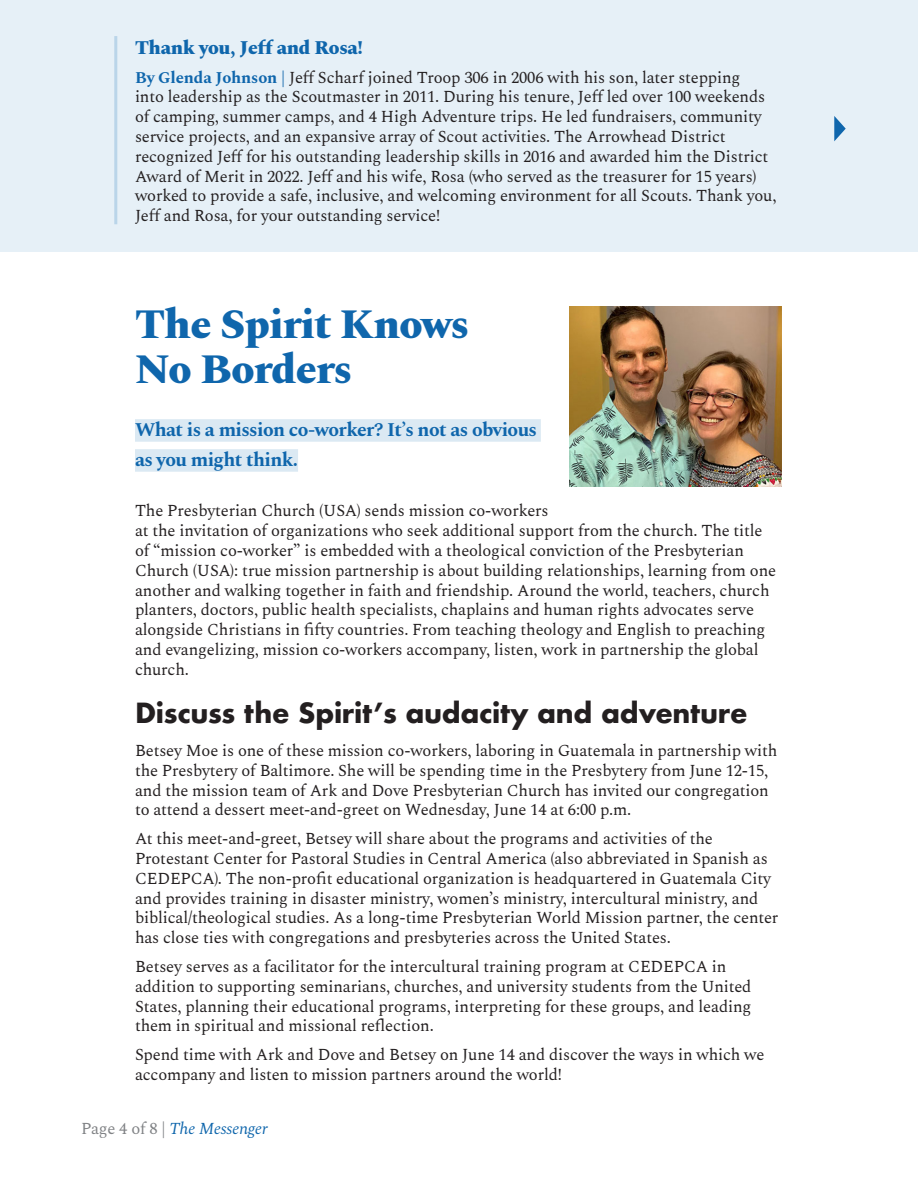
<style>
.page{position:relative;width:918px;height:1188px;background:#fff}
.page>*{position:absolute;margin:0;border:0;box-sizing:border-box;transform-origin:0 0}
.Heading_1{font:800 42px/45px "Spectral";letter-spacing:-.02em;color:#0f66ac}
.Emphasis_Heading{font:700 27px "Futura";letter-spacing:-.01em;color:#231f20}
.Emphasis_Highlight{font:700 19.5px/30px "Spectral";letter-spacing:-.03em;color:#0f66ac}
.Heading_3{font:800 19.5px "Spectral";letter-spacing:-.02em;color:#0f66ac}
.t1{font:16.5px/19.8px "Spectral";letter-spacing:-.01em;color:#231f20}
.t2{font:italic 16.5px "Spectral";letter-spacing:-.01em;color:#0f66ac}
.s1{font-weight:700;color:#0f66ac}
.s2{font-style:normal;color:#808285}
</style>
<div class="page">
<div style="left:135px;top:419px;width:406px;height:23px;background:#dbe9f3"></div>
<div style="left:135px;top:449px;width:163px;height:23px;background:#dbe9f3"></div>
<img style="left:570px;top:306px;width:211px;height:180px">
<div style="left:0;top:0;width:918px;height:252px;background:#e6f0f7"></div>
<svg style="left:834px;top:116px;width:12px;height:25px"></svg>
<hr style="left:114px;top:36px;width:3px;height:188px;background:#bad5e9">
<p class="Heading_3" style="left:135px;top:33px;width:230px">Thank you, Jeff and Rosa!</p>
<p class="t1" style="left:135px;top:66px;width:643px"><span class="s1">By Glenda Johnson |</span> Jeff Scharf joined Troop 306 in 2006 with his son, later stepping<br>into leadership as the Scoutmaster in 2011. During his tenure, Jeff led over 100 weekends of camping, summer camps, and 4 High Adventure trips. He led fundraisers, community service projects, and an expansive array of Scout activities. The Arrowhead District recognized Jeff for his outstanding leadership skills in 2016 and awarded him the District Award of Merit in 2022. Jeff and his wife, Rosa (who served as the treasurer for 15 years) worked to provide a safe, inclusive, and welcoming environment for all Scouts. Thank you, Jeff and Rosa, for your outstanding service!</p>
<p class="Heading_1" style="left:135px;top:299px;width:336px">The Spirit Knows<br>No Borders</p>
<p class="Emphasis_Highlight" style="left:135px;top:414px;width:404px">What is a mission co-worker? It’s not as obvious as you might think.</p>
<p class="t1" style="left:135px;top:500px;width:643px">The Presbyterian Church (USA) sends mission co-workers<br>at the invitation of organizations who seek additional support from the church. The title of “mission co-worker” is embedded with a theological conviction of the Presbyterian Church (USA): true mission partnership is about building relationships, learning from one another and walking together in faith and friendship. Around the world, teachers, church planters, doctors, public health specialists, chaplains and human rights advocates serve alongside Christians in fifty countries. From teaching theology and English to preaching and evangelizing, mission co-workers accompany, listen, work in partnership the global church.</p>
<p class="Emphasis_Heading" style="left:135px;top:693px;width:614px">Discuss the Spirit’s audacity and adventure</p>
<p class="t1" style="left:135px;top:739px;width:644px">Betsey Moe is one of these mission co-workers, laboring in Guatemala in partnership with the Presbytery of Baltimore. She will be spending time in the Presbytery from June 12-15, and the mission team of Ark and Dove Presbyterian Church has invited our congregation to attend a dessert meet-and-greet on Wednesday, June 14 at 6:00 p.m.</p>
<p class="t1" style="left:135px;top:828px;width:645px">At this meet-and-greet, Betsey will share about the programs and activities of the Protestant Center for Pastoral Studies in Central America (also abbreviated in Spanish as CEDEPCA). The non-profit educational organization is headquartered in Guatemala City and provides training in disaster ministry, women’s ministry, intercultural ministry, and biblical/theological studies. As a long-time Presbyterian World Mission partner, the center has close ties with congregations and presbyteries across the United States.</p>
<p class="t1" style="left:135px;top:955px;width:618px">Betsey serves as a facilitator for the intercultural training program at CEDEPCA in addition to supporting seminarians, churches, and university students from the United States, planning their educational programs, interpreting for these groups, and leading them in spiritual and missional reflection.</p>
<p class="t1" style="left:135px;top:1044px;width:631px">Spend time with Ark and Dove and Betsey on June 14 and discover the ways in which we accompany and listen to mission partners around the world!</p>
<p class="t2" style="left:81px;top:1117px;width:188px"><span class="s2">Page 4 of 8 |</span> The Messenger</p>
</div>
